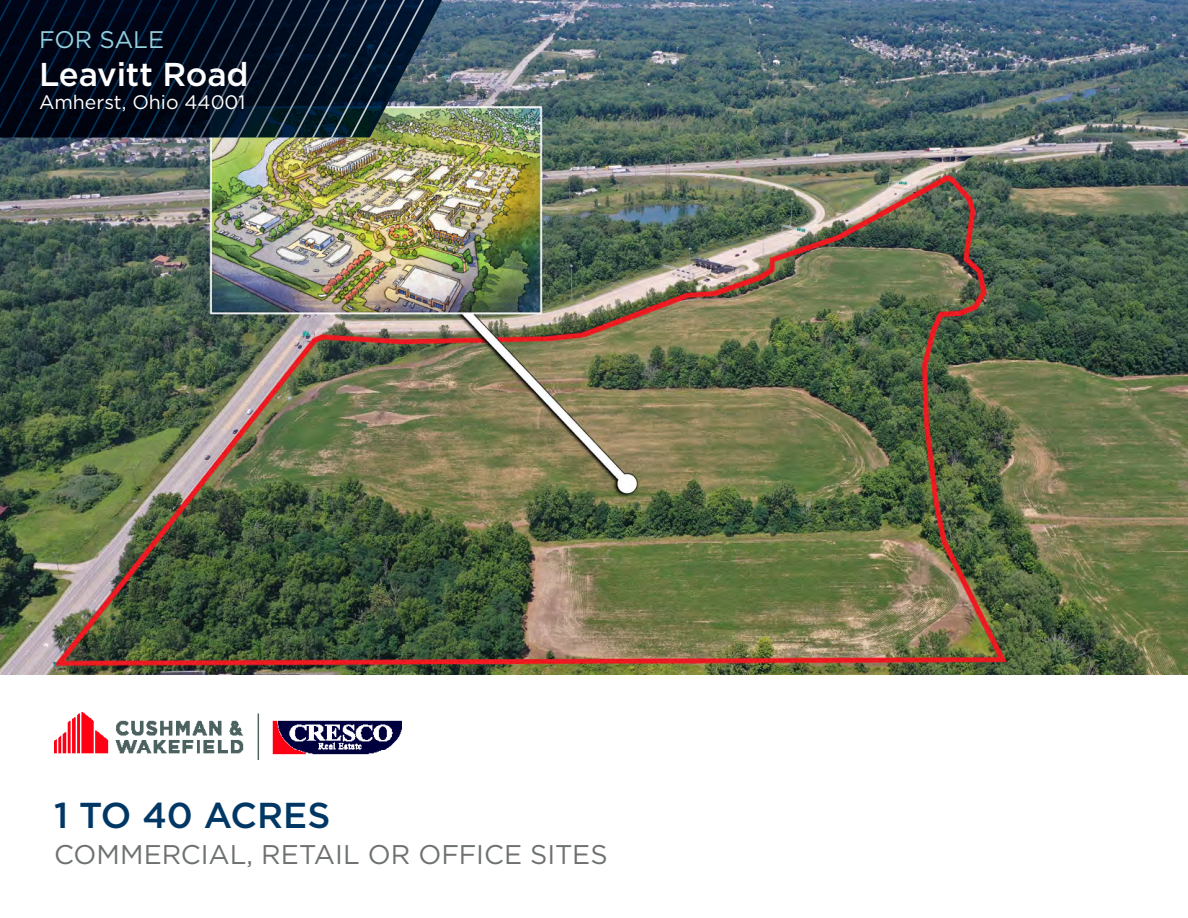
<style>
.page{position:relative;width:1188px;height:918px;background:#fff}
.page>*{position:absolute;margin:0;border:0;box-sizing:border-box;transform-origin:0 0}
.t1{font:500 36px "Gotham";color:#003764}
.t2{font:500 33px "Gotham";letter-spacing:-.005em;color:#fff}
.t3{font:27px "Gotham";color:#6e7171}
.t4{font:24px "Gotham";color:#95d0dc}
.t5{font:19.5px "Gotham";color:#fff}
</style>
<div class="page">
<img style="left:0;top:0;width:1188px;height:675px">
<img style="left:54px;top:713px;width:347px;height:46px">
<svg style="left:0;top:0;width:466px;height:137px;background:#132130"></svg>
<p class="t4" style="left:39px;top:24px;width:127px">FOR SALE</p>
<p class="t2" style="left:39px;top:53px;width:211px">Leavitt Road</p>
<p class="t5" style="left:39px;top:90px;width:208px">Amherst, Ohio 44001</p>
<h1 class="t1" style="left:54px;top:792px;width:278px">1 TO 40 ACRES</h1>
<p class="t3" style="left:54px;top:837px;width:555px">COMMERCIAL, RETAIL OR OFFICE SITES</p>
</div>
